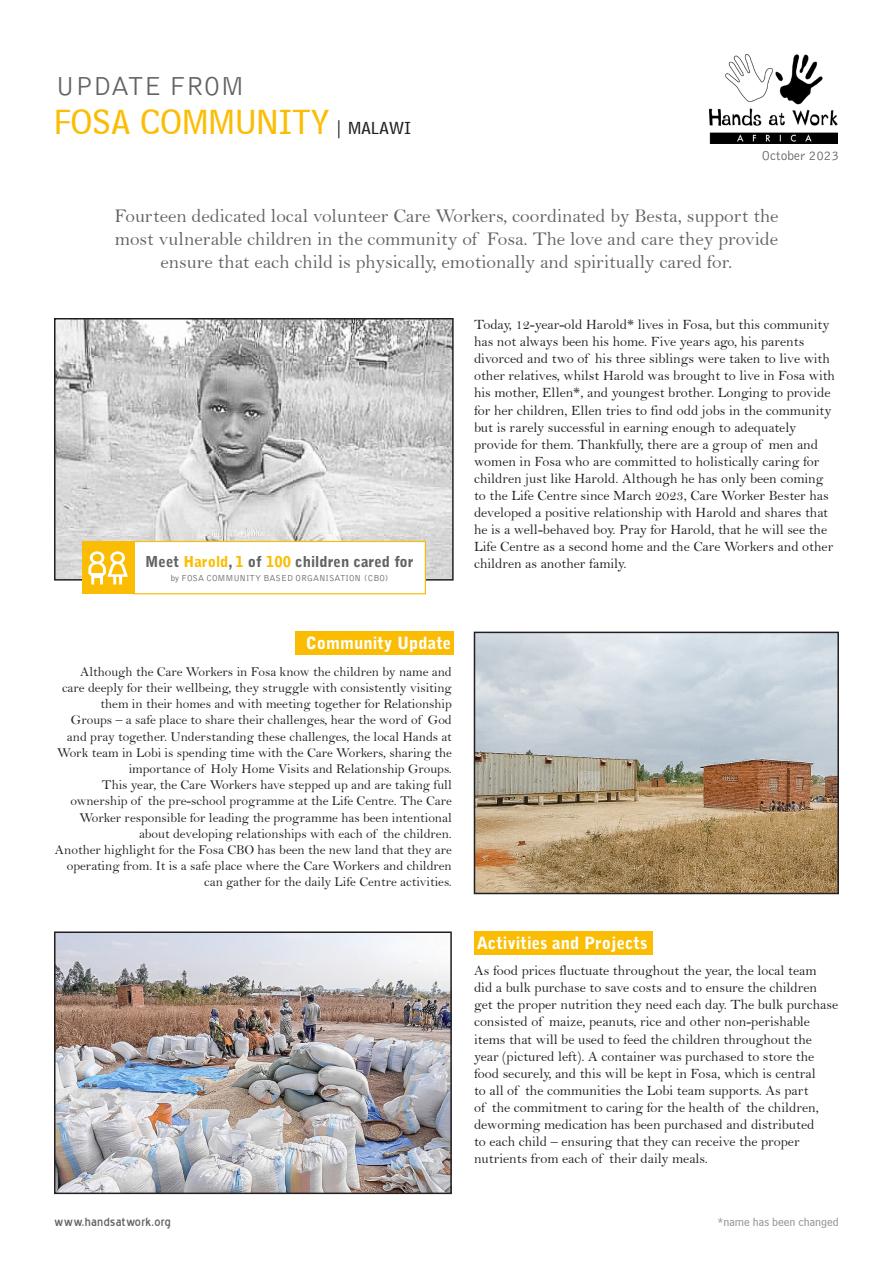
<style>
.page{position:relative;width:893px;height:1263px;background:#fff}
.page>*{position:absolute;margin:0;border:0;box-sizing:border-box;transform-origin:0 0}
.t1{font:36px "Bell Centennial BT Sub Caption";color:#fbbd04}
.t2{font:300 27px "Bell Gothic Std";color:#636366}
.t3{font:19.5px/23.4px "Bell";color:#636366;text-align:center}
.t4{font:900 16.8px "Bell Gothic Std";color:#fbffff}
.t5{font:900 15px "Bell Gothic Std";color:#636366}
.t6{font:15px "Blue Highway";letter-spacing:.025em;color:#636366}
.t7{font:14.25px/17.1px "Bell";color:#231f20}
.t8{font:13.5px/16.2px "Bell";color:#231f20;text-align:right}
.t9{font:300 13.5px "Bell Gothic Std";color:#636366}
.t10{font:12px "Bell Centennial BT Sub Caption";color:#939598}
.t11{font:300 9px "Bell Gothic Std";color:#636366}
.s1{font-size:18px;color:#231f20}
.s2{color:#fbbd04}
</style>
<div class="page">
<img style="left:57px;top:321px;width:394px;height:257px">
<div style="left:54px;top:318px;width:400px;height:263px;border:2px solid #231f20"></div>
<div style="left:133px;top:541px;width:293px;height:53px;background:#fff;border:1px solid #fbbd04"></div>
<img style="left:57px;top:934px;width:392px;height:257px">
<div style="left:54px;top:931px;width:398px;height:263px;border:2px solid #231f20"></div>
<div style="left:82px;top:541px;width:53px;height:53px;background:#fbbd04"></div>
<svg style="left:88px;top:551px;width:40px;height:33px"></svg>
<div style="left:474px;top:931px;width:178px;height:24px;background:#fbbd04"></div>
<img style="left:477px;top:635px;width:359px;height:256px">
<div style="left:474px;top:632px;width:365px;height:262px;border:2px solid #231f20"></div>
<div style="left:296px;top:632px;width:158px;height:23px;background:#fbbd04"></div>
<img style="left:710px;top:54px;width:128px;height:89px">
<p class="t2" style="left:56px;top:72px;width:190px">UPDATE FROM</p>
<p class="t1" style="left:54px;top:100px;width:359px">FOSA COMMUNITY <span class="s1">| MALAWI</span></p>
<p class="t9" style="left:762px;top:148px;width:79px">October 2023</p>
<p class="t3" style="left:114px;top:204px;width:666px">Fourteen dedicated local volunteer Care Workers, coordinated by Besta, support the most vulnerable children in the community of Fosa. The love and care they provide ensure that each child is physically, emotionally and spiritually cared for.</p>
<p class="t5" style="left:145px;top:552px;width:270px">Meet <span class="s2">Harold</span>, <span class="s2">1</span> of <span class="s2">100</span> children cared for</p>
<p class="t11" style="left:171px;top:573px;width:219px">by FOSA COMMUNITY BASED ORGANISATION (CBO)</p>
<p class="t4" style="left:306px;top:633px;width:147px">Community Update</p>
<p class="t8" style="left:57px;top:663px;width:396px">Although the Care Workers in Fosa know the children by name and care deeply for their wellbeing, they struggle with consistently visiting them in their homes and with meeting together for Relationship Groups – a safe place to share their challenges, hear the word of God and pray together. Understanding these challenges, the local Hands at Work team in Lobi is spending time with the Care Workers, sharing the importance of Holy Home Visits and Relationship Groups.</p>
<p class="t8" style="left:70px;top:777px;width:383px">This year, the Care Workers have stepped up and are taking full ownership of the pre-school programme at the Life Centre. The Care Worker responsible for leading the programme has been intentional about developing relationships with each of the children.</p>
<p class="t8" style="left:55px;top:841px;width:398px">Another highlight for the Fosa CBO has been the new land that they are operating from. It is a safe place where the Care Workers and children can gather for the daily Life Centre activities.</p>
<p class="t6" style="left:54px;top:1215px;width:118px">www.handsatwork.org</p>
<p class="t7" style="left:474px;top:316px;width:362px">Today, 12-year-old Harold* lives in Fosa, but this community has not always been his home. Five years ago, his parents divorced and two of his three siblings were taken to live with other relatives, whilst Harold was brought to live in Fosa with his mother, Ellen*, and youngest brother. Longing to provide for her children, Ellen tries to find odd jobs in the community but is rarely successful in earning enough to adequately provide for them. Thankfully, there are a group of men and women in Fosa who are committed to holistically caring for children just like Harold. Although he has only been coming to the Life Centre since March 2023, Care Worker Bester has developed a positive relationship with Harold and shares that he is a well-behaved boy. Pray for Harold, that he will see the Life Centre as a second home and the Care Workers and other children as another family.</p>
<p class="t4" style="left:477px;top:933px;width:172px">Activities and Projects</p>
<p class="t7" style="left:474px;top:962px;width:366px">As food prices fluctuate throughout the year, the local team did a bulk purchase to save costs and to ensure the children get the proper nutrition they need each day. The bulk purchase consisted of maize, peanuts, rice and other non-perishable items that will be used to feed the children throughout the year (pictured left). A container was purchased to store the food securely, and this will be kept in Fosa, which is central<br>to all of the communities the Lobi team supports. As part<br>of the commitment to caring for the health of the children, deworming medication has been purchased and distributed<br>to each child – ensuring that they can receive the proper nutrients from each of their daily meals.</p>
<p class="t10" style="left:717px;top:1215px;width:123px">*name has been changed</p>
</div>
